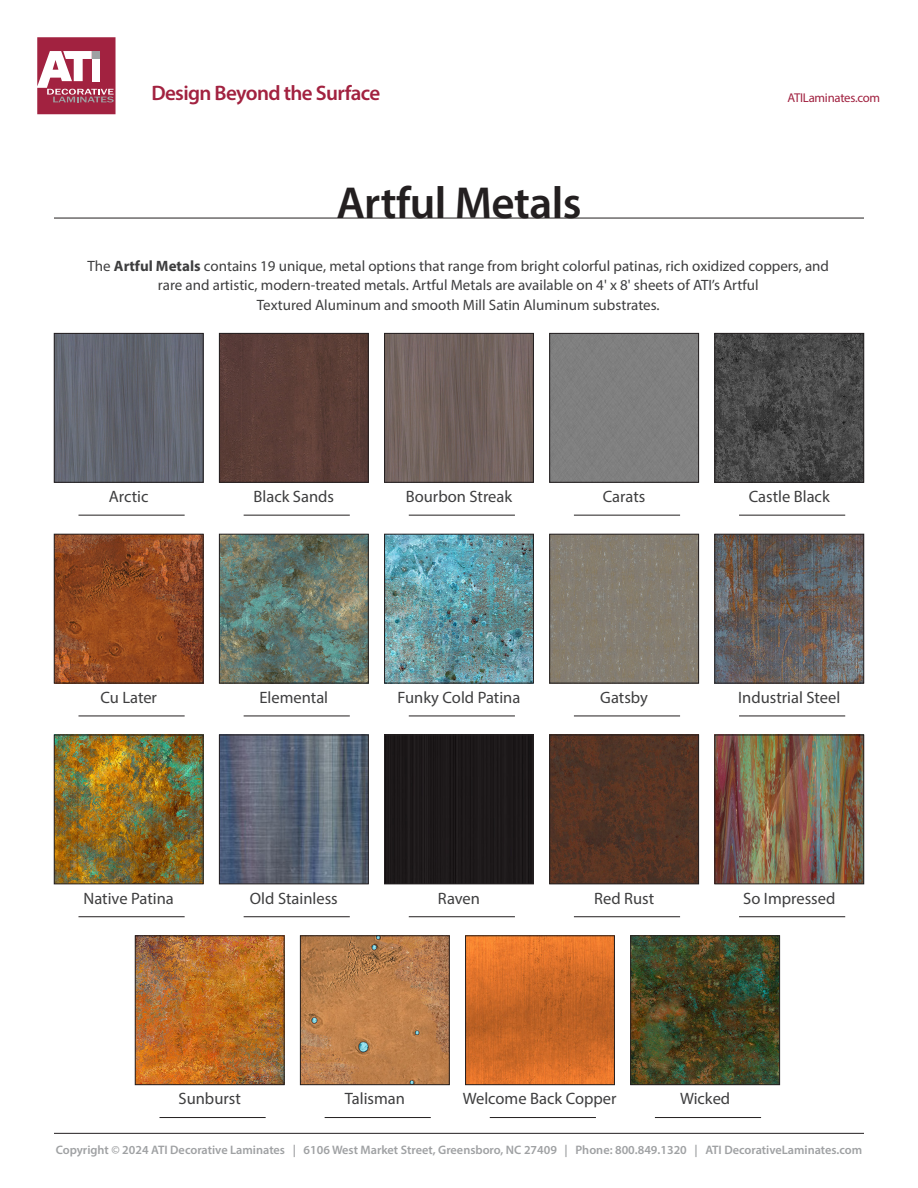
<style>
.page{position:relative;width:918px;height:1188px;background:#fff}
.page>*{position:absolute;margin:0;border:0;box-sizing:border-box;transform-origin:0 0}
.t1{font:600 45px "Myriad Pro";letter-spacing:-.01em;color:#231f20}
.t2{font:600 21px "Myriad Pro";letter-spacing:-.03em;color:#a22240}
.t3{font:16.5px "Myriad Pro";color:#3e3e3f}
.t4{font:15px/19.5px "Myriad Pro";color:#3e3e3f;text-align:center}
.t5{font:12.75px "Myriad Pro";letter-spacing:-.02em;color:#a0203f}
.t6{font:600 12.3px "Myriad Pro";color:#9fa1a3}
.s1{font-weight:700}
</style>
<div class="page">
<svg style="left:37px;top:37px;width:79px;height:77px"></svg>
<hr style="left:54px;top:218px;width:810px;height:1px;background:#231f20">
<img style="left:56px;top:335px;width:145px;height:146px">
<div style="left:54px;top:333px;width:149px;height:150px;border:1px solid #231f20"></div>
<hr style="left:78px;top:515px;width:107px;height:1px;background:#231f20">
<img style="left:56px;top:536px;width:145px;height:145px">
<div style="left:54px;top:534px;width:149px;height:149px;border:1px solid #231f20"></div>
<hr style="left:78px;top:716px;width:107px;height:1px;background:#231f20">
<img style="left:56px;top:737px;width:145px;height:145px">
<div style="left:54px;top:735px;width:149px;height:149px;border:1px solid #231f20"></div>
<hr style="left:78px;top:916px;width:107px;height:1px;background:#231f20">
<img style="left:137px;top:938px;width:145px;height:145px">
<div style="left:135px;top:936px;width:149px;height:149px;border:1px solid #231f20"></div>
<hr style="left:159px;top:1117px;width:107px;height:1px;background:#231f20">
<img style="left:386px;top:335px;width:146px;height:146px">
<div style="left:384px;top:333px;width:150px;height:150px;border:1px solid #231f20"></div>
<hr style="left:409px;top:515px;width:106px;height:1px;background:#231f20">
<img style="left:386px;top:536px;width:146px;height:145px">
<div style="left:384px;top:534px;width:150px;height:149px;border:1px solid #231f20"></div>
<hr style="left:409px;top:716px;width:106px;height:1px;background:#231f20">
<div style="left:386px;top:737px;width:146px;height:145px;background:#1d191a"></div>
<div style="left:384px;top:735px;width:150px;height:149px;border:1px solid #231f20"></div>
<hr style="left:409px;top:916px;width:106px;height:1px;background:#231f20">
<img style="left:467px;top:938px;width:146px;height:145px">
<div style="left:465px;top:936px;width:150px;height:149px;border:1px solid #231f20"></div>
<hr style="left:490px;top:1117px;width:106px;height:1px;background:#231f20">
<img style="left:717px;top:335px;width:145px;height:146px">
<div style="left:715px;top:333px;width:149px;height:150px;border:1px solid #231f20"></div>
<hr style="left:739px;top:515px;width:106px;height:1px;background:#231f20">
<img style="left:717px;top:536px;width:145px;height:145px">
<div style="left:715px;top:534px;width:149px;height:149px;border:1px solid #231f20"></div>
<hr style="left:739px;top:716px;width:106px;height:1px;background:#231f20">
<img style="left:717px;top:737px;width:145px;height:145px">
<div style="left:715px;top:735px;width:149px;height:149px;border:1px solid #231f20"></div>
<hr style="left:739px;top:916px;width:106px;height:1px;background:#231f20">
<img style="left:221px;top:335px;width:146px;height:146px">
<div style="left:219px;top:333px;width:150px;height:150px;border:1px solid #231f20"></div>
<hr style="left:244px;top:515px;width:106px;height:1px;background:#231f20">
<img style="left:221px;top:536px;width:146px;height:145px">
<div style="left:219px;top:534px;width:150px;height:149px;border:1px solid #231f20"></div>
<hr style="left:244px;top:716px;width:106px;height:1px;background:#231f20">
<img style="left:221px;top:737px;width:146px;height:145px">
<div style="left:219px;top:735px;width:150px;height:149px;border:1px solid #231f20"></div>
<hr style="left:244px;top:916px;width:106px;height:1px;background:#231f20">
<img style="left:302px;top:938px;width:146px;height:145px">
<div style="left:300px;top:936px;width:150px;height:149px;border:1px solid #231f20"></div>
<hr style="left:325px;top:1117px;width:106px;height:1px;background:#231f20">
<div style="left:551px;top:335px;width:146px;height:146px;background:#7f7f7f"></div>
<div style="left:549px;top:333px;width:150px;height:150px;border:1px solid #231f20"></div>
<hr style="left:574px;top:515px;width:106px;height:1px;background:#231f20">
<img style="left:551px;top:536px;width:146px;height:145px">
<div style="left:549px;top:534px;width:150px;height:149px;border:1px solid #231f20"></div>
<hr style="left:574px;top:716px;width:106px;height:1px;background:#231f20">
<img style="left:551px;top:737px;width:146px;height:145px">
<div style="left:549px;top:735px;width:150px;height:149px;border:1px solid #231f20"></div>
<hr style="left:574px;top:916px;width:106px;height:1px;background:#231f20">
<img style="left:632px;top:938px;width:146px;height:145px">
<div style="left:630px;top:936px;width:150px;height:149px;border:1px solid #231f20"></div>
<hr style="left:655px;top:1117px;width:106px;height:1px;background:#231f20">
<hr style="left:54px;top:1133px;width:810px;height:1px;background:#231f20">
<p class="t2" style="left:151px;top:80px;width:231px">Design Beyond the Surface</p>
<p class="t5" style="left:788px;top:89px;width:94px">ATILaminates.com</p>
<p class="t1" style="left:336px;top:175px;width:247px">Artful Metals</p>
<p class="t4" style="left:87px;top:256px;width:743px">The <span class="s1">Artful Metals</span> contains 19 unique, metal options that range from bright colorful patinas, rich oxidized coppers, and rare and artistic, modern-treated metals. Artful Metals are available on 4' x 8' sheets of ATI’s Artful<br>Textured Aluminum and smooth Mill Satin Aluminum substrates.</p>
<p class="t3" style="left:109px;top:486px;width:41px">Arctic</p>
<p class="t3" style="left:254px;top:486px;width:82px">Black Sands</p>
<p class="t3" style="left:406px;top:486px;width:108px">Bourbon Streak</p>
<p class="t3" style="left:603px;top:486px;width:44px">Carats</p>
<p class="t3" style="left:749px;top:486px;width:82px">Castle Black</p>
<p class="t3" style="left:100px;top:687px;width:58px">Cu Later</p>
<p class="t3" style="left:84px;top:888px;width:92px">Native Patina</p>
<p class="t3" style="left:260px;top:687px;width:70px">Elemental</p>
<p class="t3" style="left:398px;top:687px;width:124px">Funky Cold Patina</p>
<p class="t3" style="left:250px;top:888px;width:89px">Old Stainless</p>
<p class="t3" style="left:438px;top:888px;width:44px">Raven</p>
<p class="t3" style="left:600px;top:687px;width:49px">Gatsby</p>
<p class="t3" style="left:594px;top:888px;width:61px">Red Rust</p>
<p class="t3" style="left:738px;top:687px;width:104px">Industrial Steel</p>
<p class="t3" style="left:743px;top:888px;width:94px">So Impressed</p>
<p class="t3" style="left:179px;top:1089px;width:64px">Sunburst</p>
<p class="t3" style="left:345px;top:1089px;width:62px">Talisman</p>
<p class="t3" style="left:463px;top:1089px;width:155px">Welcome Back Copper</p>
<p class="t3" style="left:680px;top:1089px;width:52px">Wicked</p>
<p class="t6" style="left:56px;top:1142px;width:808px">Copyright © 2024 ATI Decorative Laminates | 6106 West Market Street, Greensboro, NC 27409 | Phone: 800.849.1320 | ATI DecorativeLaminates.com</p>
</div>
